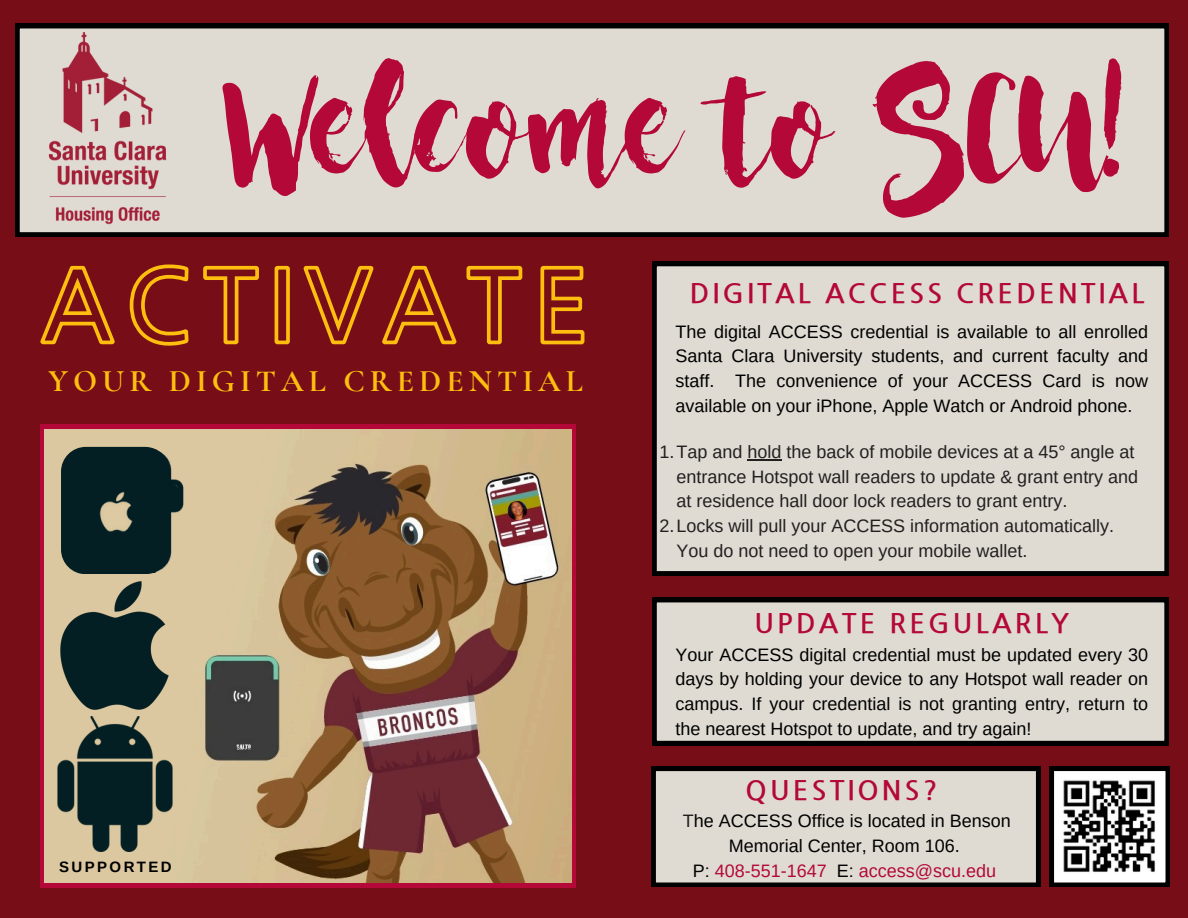
<style>
.page{position:relative;width:1188px;height:918px;background:#760d17}
.page>*{position:absolute;margin:0;border:0;box-sizing:border-box;transform-origin:0 0}
.t1{font:72px "Nightingale";color:#b30838}
.t2{font:700 31.5px "Cormorant Garamond";letter-spacing:.16em;color:#febe10}
.t3{font:700 27px "Nanum Gothic";letter-spacing:.12em;color:#b30838}
.t4{font:18px/24.8px "Arimo";color:#000;text-align:justify}
.t5{font:18px/24.8px "Arimo";color:#231f20}
.t6{font:700 15px "Arimo";letter-spacing:.16em;color:#000}
.s1{color:#231f20}
.s2{color:#b30838}
</style>
<div class="page">
<div style="left:215px;top:24px;width:953px;height:213px;background:#dfdbd3"></div>
<img style="left:15px;top:23px;width:200px;height:214px">
<svg style="left:652px;top:598px;width:517px;height:147px;background:#cdcac2"></svg>
<div style="left:652px;top:262px;width:517px;height:314px;background:#dfdbd3"></div>
<svg style="left:651px;top:767px;width:389px;height:120px;background:#cac6bf"></svg>
<svg style="left:1050px;top:767px;width:120px;height:120px;background:#8b8b8b"></svg>
<svg style="left:41px;top:425px;width:534px;height:462px;background:#b72444"></svg>
<div style="left:45px;top:429px;width:127px;height:453px;background:#dcc8a0"></div>
<img style="left:172px;top:429px;width:399px;height:453px">
<img style="left:48px;top:717px;width:135px;height:135px">
<img style="left:48px;top:579px;width:134px;height:134px">
<img style="left:507px;top:500px;width:21px;height:21px">
<img style="left:62px;top:450px;width:121px;height:122px">
<div style="left:61px;top:447px;width:109px;height:127px;background:#041f23;border-radius:25px"></div>
<img style="left:99px;top:492px;width:34px;height:40px">
<svg style="left:40px;top:264px;width:545px;height:82px"></svg>
<hr style="left:747px;top:459px;width:34px;height:1px;background:#231f20">
<svg style="left:170px;top:484px;width:9px;height:27px"></svg>
<p class="t1" style="left:226px;top:100px;width:900px">Welcome to SCU!</p>
<p class="t2" style="left:49px;top:362px;width:536px">YOUR DIGITAL CREDENTIAL</p>
<h4 class="t6" style="left:59px;top:859px;width:114px">SUPPORTED</h4>
<p class="t3" style="left:690px;top:277px;width:456px">DIGITAL ACCESS CREDENTIAL</p>
<p class="t4" style="left:675px;top:319px;width:474px">The digital ACCESS credential is available to all enrolled Santa Clara University students, and current faculty and staff. The convenience of your ACCESS Card is now available on your iPhone, Apple Watch or Android phone.</p>
<p class="t5" style="left:676px;top:439px;width:463px;text-indent:-17px">1.Tap and hold the back of mobile devices at a 45° angle at entrance Hotspot wall readers to update &amp; grant entry and at residence hall door lock readers to grant entry.</p>
<p class="t5" style="left:676px;top:513px;width:439px;text-indent:-17px">2.Locks will pull your ACCESS information automatically.<br>You do not need to open your mobile wallet.</p>
<p class="t3" style="left:754px;top:608px;width:316px">UPDATE REGULARLY</p>
<h5 class="t4" style="left:675px;top:642px;width:474px">Your ACCESS digital credential must be updated every 30 days by holding your device to any Hotspot wall reader on campus. If your credential is not granting entry, return to the nearest Hotspot to update, and try again!</h5>
<p class="t3" style="left:746px;top:774px;width:193px">QUESTIONS?</p>
<p class="t4" style="left:683px;top:808px;width:329px;text-align:center"><span class="s1">T</span>he ACCESS Office is located in Benson<br>Memorial Center, Room 106.<br>P: <span class="s2">408-551-1647</span> E: <span class="s2">access@scu.edu</span></p>
</div>
